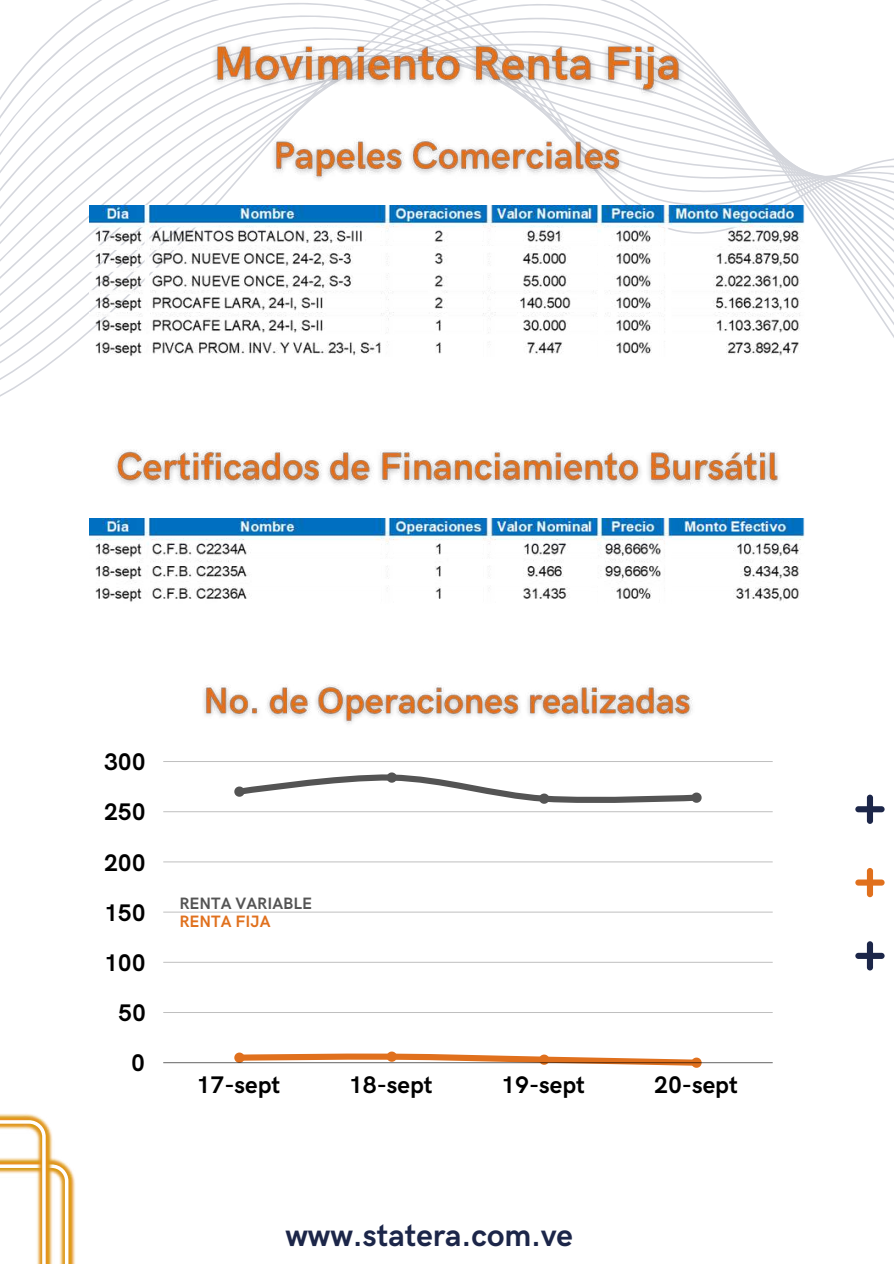
<style>
.page{position:relative;width:894px;height:1264px;background:#fff}
.page>*{position:absolute;margin:0;border:0;box-sizing:border-box;transform-origin:0 0}
.t1{font:700 31.5px "HK Grotesk";color:#1c2649}
.t2{font:700 24px "HK Grotesk Pro";color:#000}
.t3{font:700 16.5px "HK Grotesk Pro";color:#545454}
.t4{font:700 16.5px "HK Grotesk Pro";color:#e0701d}
</style>
<div class="page">
<svg style="left:855px;top:941px;width:29px;height:29px"></svg>
<svg style="left:855px;top:868px;width:29px;height:29px"></svg>
<svg style="left:855px;top:794px;width:29px;height:29px"></svg>
<svg style="left:0;top:0;width:893px;height:397px"></svg>
<img style="left:68px;top:1166px;width:7px;height:97px">
<img style="left:0;top:1114px;width:43px;height:6px">
<svg style="left:0;top:1120px;width:68px;height:143px"></svg>
<svg style="left:234px;top:772px;width:468px;height:32px"></svg>
<svg style="left:233px;top:1051px;width:469px;height:17px"></svg>
<hr style="left:163px;top:1062px;width:609px;height:1px;background:#000;opacity:.6">
<hr style="left:163px;top:1011px;width:609px;height:2px;background:#000;opacity:.25">
<hr style="left:163px;top:961px;width:609px;height:1px;background:#f2f2f2">
<hr style="left:163px;top:911px;width:609px;height:1px;background:#e6e6e6">
<hr style="left:163px;top:861px;width:609px;height:1px;background:#d9d9d9">
<hr style="left:163px;top:811px;width:609px;height:1px;background:#cdcdcd">
<hr style="left:163px;top:761px;width:609px;height:1px;background:#c0c0c0">
<img style="left:89px;top:206px;width:715px;height:150px">
<img style="left:89px;top:518px;width:715px;height:84px">
<img style="left:205px;top:36px;width:484px;height:67px">
<img style="left:267px;top:132px;width:361px;height:56px">
<img style="left:203px;top:685px;width:490px;height:39px">
<img style="left:114px;top:449px;width:665px;height:36px">
<p class="t2" style="left:104px;top:748px;width:43px">300</p>
<p class="t2" style="left:104px;top:798px;width:43px">250</p>
<p class="t2" style="left:104px;top:849px;width:43px">200</p>
<p class="t2" style="left:104px;top:899px;width:43px">150</p>
<p class="t2" style="left:104px;top:949px;width:43px">100</p>
<p class="t2" style="left:118px;top:999px;width:29px">50</p>
<p class="t2" style="left:131px;top:1049px;width:15px">0</p>
<p class="t3" style="left:179px;top:893px;width:134px">RENTA VARIABLE</p>
<p class="t4" style="left:179px;top:912px;width:93px">RENTA FIJA</p>
<p class="t2" style="left:196px;top:1071px;width:85px">17-sept</p>
<p class="t2" style="left:349px;top:1071px;width:85px">18-sept</p>
<p class="t2" style="left:501px;top:1071px;width:85px">19-sept</p>
<p class="t2" style="left:654px;top:1071px;width:85px">20-sept</p>
<h1 class="t1" style="left:285px;top:1217px;width:289px">www.statera.com.ve</h1>
</div>
